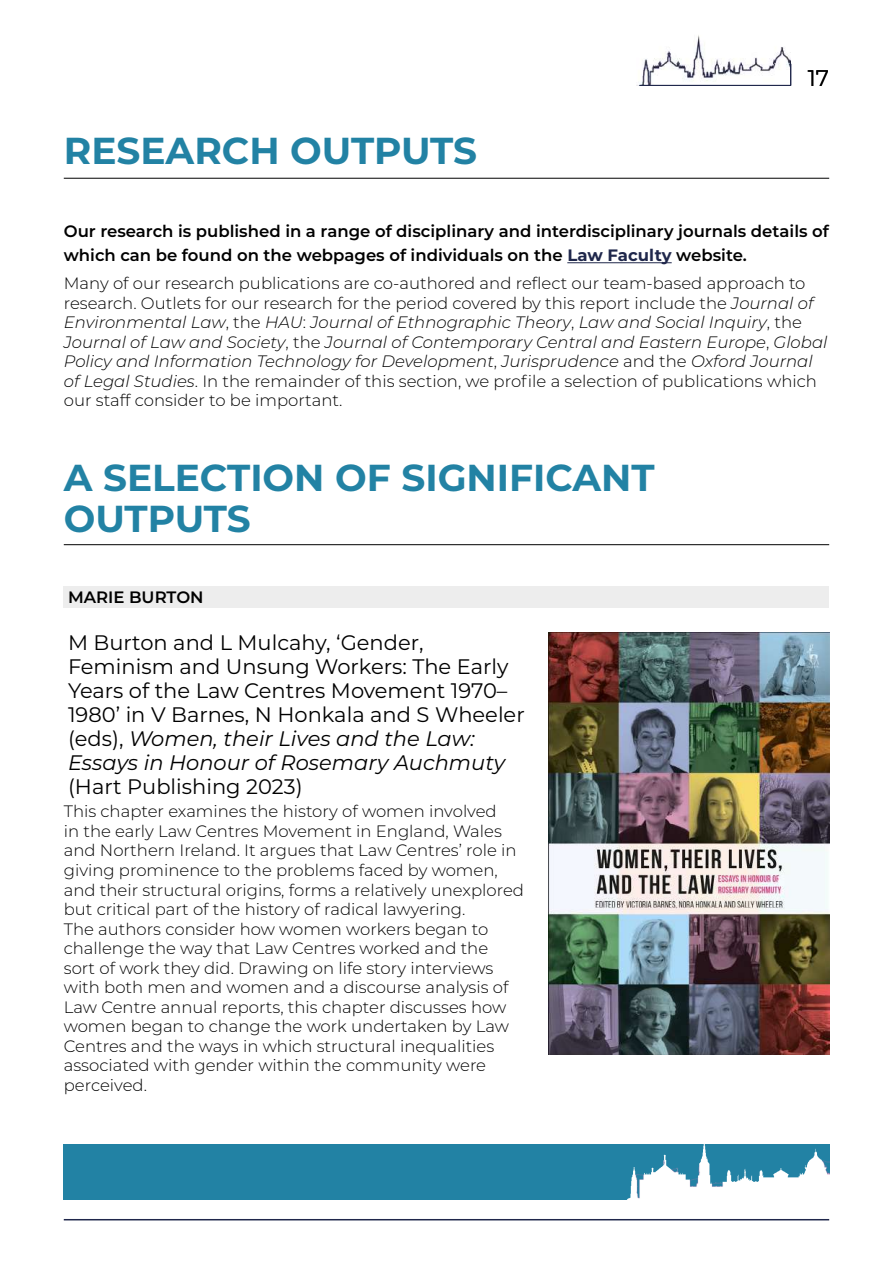
<style>
.page{position:relative;width:893px;height:1263px;background:#fff}
.page>*{position:absolute;margin:0;border:0;box-sizing:border-box;transform-origin:0 0}
.t1{font:700 37.5px/40.5px "Montserrat";color:#2282a4}
.t2{font:22.5px "Montserrat";color:#000}
.t3{font:21px/24px "Montserrat";color:#000}
.t4{font:300 16.5px/19.5px "Montserrat";color:#000}
.t5{font:600 16.5px/24px "Montserrat";color:#000}
.s1{font-weight:700;color:#1f274b}
.s2{font-style:italic}
</style>
<div class="page">
<img style="left:636px;top:35px;width:155px;height:51px">
<hr style="left:64px;top:1219px;width:765px;height:1px;background:#1f274b">
<hr style="left:639px;top:85px;width:152px;height:1px;background:#1f274b">
<svg style="left:790px;top:64px;width:1px;height:21px"></svg>
<hr style="left:64px;top:178px;width:765px;height:1px;background:#000">
<hr style="left:567px;top:262px;width:105px;height:1px;background:#1f274b">
<img style="left:64px;top:1145px;width:765px;height:54px">
<hr style="left:64px;top:544px;width:765px;height:1px;background:#000">
<div style="left:64px;top:587px;width:765px;height:21px;background:#ededed"></div>
<img style="left:548px;top:632px;width:281px;height:422px">
<h1 class="t1" style="left:64px;top:128px;width:415px">RESEARCH OUTPUTS</h1>
<h2 class="t2" style="left:808px;top:63px;width:23px">17</h2>
<p class="t5" style="left:64px;top:218px;width:767px">Our research is published in a range of disciplinary and interdisciplinary journals details of which can be found on the webpages of individuals on the <span class="s1">Law Faculty</span> website.</p>
<p class="t4" style="left:64px;top:273px;width:765px">Many of our research publications are co-authored and reflect our team-based approach to research. Outlets for our research for the period covered by this report include the <span class="s2">Journal of Environmental Law</span>, the <span class="s2">HAU</span>: <span class="s2">Journal of Ethnographic Theory</span>, <span class="s2">Law and Social Inquiry</span>, the <span class="s2">Journal of Law and Society</span>, the <span class="s2">Journal of Contemporary Central and Eastern Europe</span>, <span class="s2">Global Policy and Information Technology for Development</span>, <span class="s2">Jurisprudence</span> and the <span class="s2">Oxford Journal of Legal Studies</span>. In the remainder of this section, we profile a selection of publications which our staff consider to be important.</p>
<h1 class="t1" style="left:64px;top:456px;width:592px">A SELECTION OF SIGNIFICANT<br>OUTPUTS</h1>
<p class="t5" style="left:68px;top:584px;width:137px">MARIE BURTON</p>
<p class="t3" style="left:68px;top:629px;width:458px">M Burton and L Mulcahy, ‘Gender, Feminism and Unsung Workers: The Early Years of the Law Centres Movement 1970– 1980’ in V Barnes, N Honkala and S Wheeler (eds), <span class="s2">Women, their Lives and the Law:<br>Essays in Honour of Rosemary Auchmuty</span></p>
<p class="t3" style="left:68px;top:773px;width:236px">(Hart Publishing 2023)</p>
<p class="t4" style="left:64px;top:801px;width:462px">This chapter examines the history of women involved<br>in the early Law Centres Movement in England, Wales and Northern Ireland. It argues that Law Centres’ role in giving prominence to the problems faced by women, and their structural origins, forms a relatively unexplored but critical part of the history of radical lawyering.<br>The authors consider how women workers began to challenge the way that Law Centres worked and the<br>sort of work they did. Drawing on life story interviews with both men and women and a discourse analysis of Law Centre annual reports, this chapter discusses how women began to change the work undertaken by Law Centres and the ways in which structural inequalities associated with gender within the community were perceived.</p>
</div>
